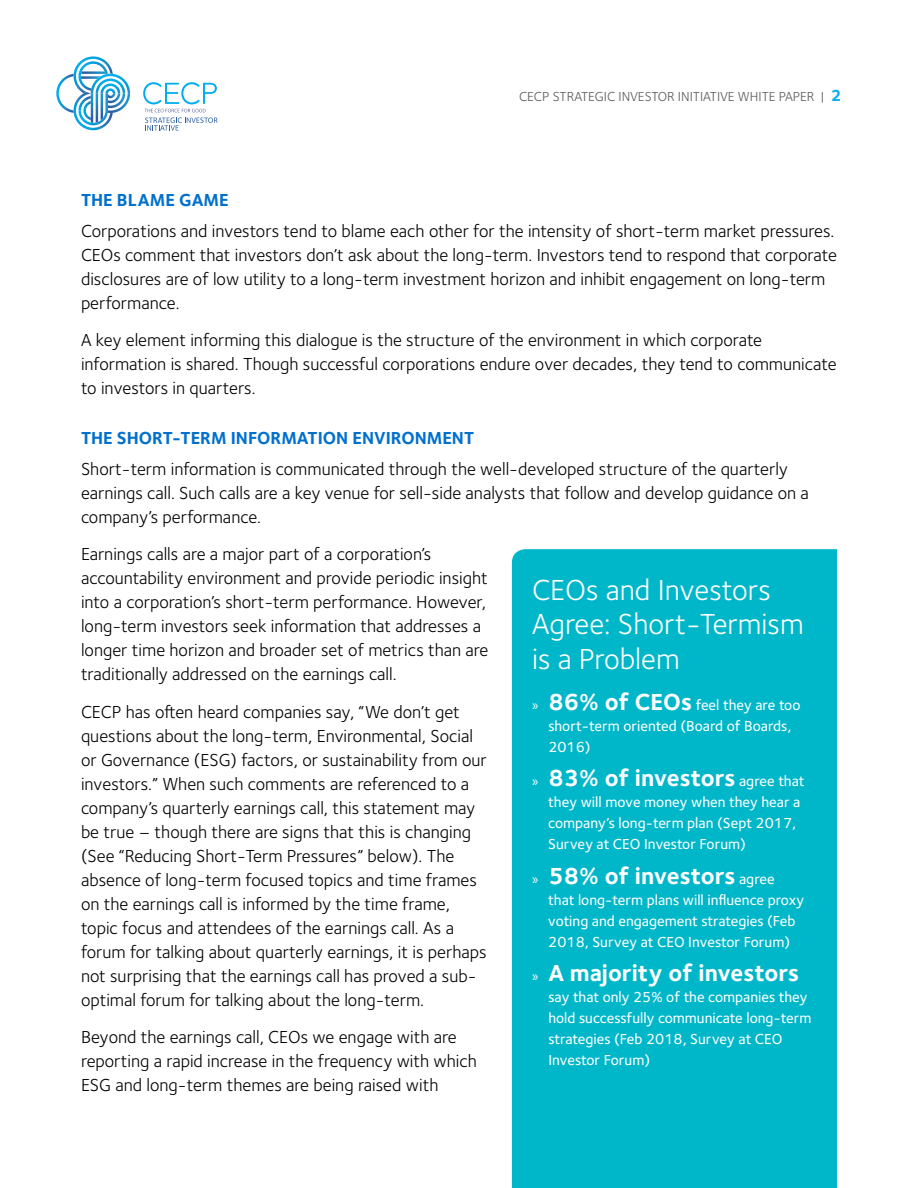
<style>
.page{position:relative;width:918px;height:1188px;background:#fff}
.page>*{position:absolute;margin:0;border:0;box-sizing:border-box;transform-origin:0 0}
.t1{font:30px/34.5px "Foundry Sterling";color:#fff}
.t2{font:700 24px "Foundry Sterling";color:#fff}
.t3{font:18px/24px "Foundry Sterling";color:#000}
.t4{font:700 18px "Foundry Sterling";color:#0070ce}
.t5{font:500 15px/21px "Foundry Sterling";color:#fff}
.t6{font:13.5px "Foundry Sterling";color:#58595b}
.s1{font-weight:700;font-size:16.5px;color:#00aeef}
.s2{font-family:"Myriad Pro";font-weight:400}
.s3{font-weight:700;font-size:24px}
.s4{font-family:"Myriad Pro";font-weight:400;font-size:15px}
.s5{font-weight:500;font-size:15px}
</style>
<div class="page">
<svg style="left:56px;top:56px;width:74px;height:74px"></svg>
<svg style="left:143px;top:82px;width:75px;height:49px"></svg>
<div style="left:512px;top:549px;width:325px;height:639px;background:#00b7c9"></div>
<p class="t6" style="left:519px;top:89px;width:324px">CECP STRATEGIC INVESTOR INITIATIVE WHITE PAPER | <span class="s1">2</span></p>
<p class="t4" style="left:81px;top:189px;width:149px">THE BLAME GAME</p>
<p class="t3" style="left:81px;top:219px;width:757px">Corporations and investors tend to blame each other for the intensity of short-term market pressures.<br>CEOs comment that investors don’t ask about the long-term. Investors tend to respond that corporate disclosures are of low utility to a long-term investment horizon and inhibit engagement on long-term performance.</p>
<p class="t3" style="left:81px;top:329px;width:757px">A key element informing this dialogue is the structure of the environment in which corporate information is shared. Though successful corporations endure over decades, they tend to communicate to investors in quarters.</p>
<p class="t4" style="left:81px;top:427px;width:395px">THE SHORT-TERM INFORMATION ENVIRONMENT</p>
<p class="t3" style="left:81px;top:457px;width:729px">Short-term information is communicated through the well-developed structure of the quarterly earnings call. Such calls are a key venue for sell-side analysts that follow and develop guidance on a company’s performance.</p>
<p class="t3" style="left:81px;top:542px;width:409px">Earnings calls are a major part of a corporation’s accountability environment and provide periodic insight into a corporation’s short-term performance. However, long-term investors seek information that addresses a longer time horizon and broader set of metrics than are traditionally addressed on the earnings call.</p>
<p class="t3" style="left:81px;top:700px;width:407px">CECP has often heard companies say, “We don’t get questions about the long-term, Environmental, Social or Governance (ESG) factors, or sustainability from our investors.” When such comments are referenced to a company’s quarterly earnings call, this statement may be true – though there are signs that this is changing (See “Reducing Short-Term Pressures” below). The absence of long-term focused topics and time frames on the earnings call is informed by the time frame, topic focus and attendees of the earnings call. As a forum for talking about quarterly earnings, it is perhaps not surprising that the earnings call has proved a sub&shy;optimal forum for talking about the long-term.</p>
<p class="t3" style="left:81px;top:1025px;width:397px">Beyond the earnings call, CEOs we engage with are reporting a rapid increase in the frequency with which<br>ESG and long-term themes are being raised with</p>
<h1 class="t1" style="left:532px;top:573px;width:273px">CEOs and Investors<br>Agree: Short-Termism is a Problem</h1>
<p class="t5" style="left:548px;top:695px;width:254px;text-indent:-16px"><span class="s2">»</span> <span class="s3">86% of CEOs</span> feel they are too short-term oriented (Board of Boards,<br>2016)</p>
<h2 class="t2" style="left:532px;top:764px;width:274px"><span class="s4">»</span> 83% of investors <span class="s5">agree that</span></h2>
<p class="t5" style="left:548px;top:792px;width:254px">they will move money when they hear a company’s long-term plan (Sept 2017,<br>Survey at CEO Investor Forum)</p>
<h2 class="t2" style="left:532px;top:862px;width:244px"><span class="s4">»</span> 58% of investors <span class="s5">agree</span></h2>
<p class="t5" style="left:548px;top:890px;width:257px">that long-term plans will influence proxy voting and engagement strategies (Feb<br>2018, Survey at CEO Investor Forum)</p>
<h2 class="t2" style="left:532px;top:959px;width:269px"><span class="s4">»</span> A majority of investors</h2>
<p class="t5" style="left:548px;top:987px;width:265px">say that only 25% of the companies they hold successfully communicate long-term strategies (Feb 2018, Survey at CEO Investor Forum)</p>
</div>
